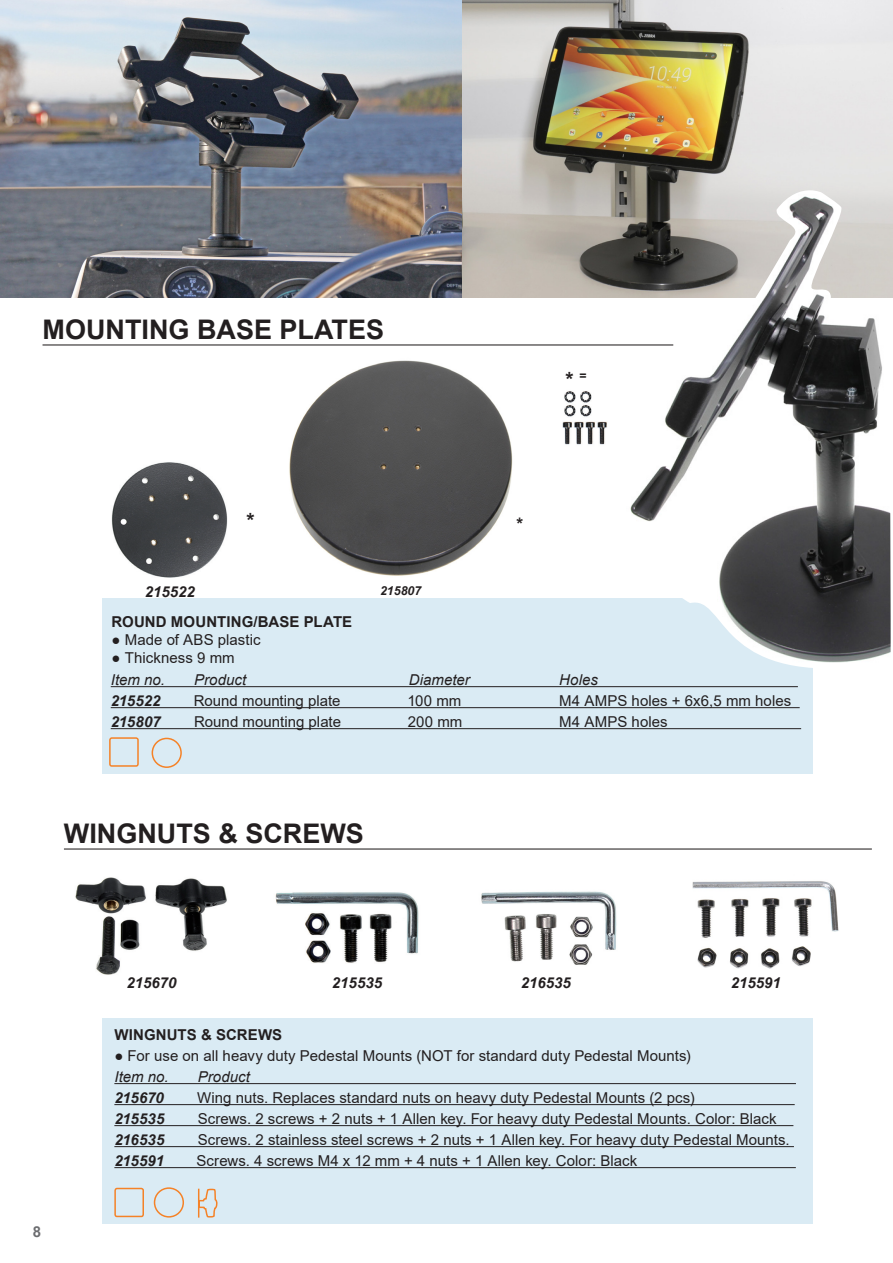
<style>
.page{position:relative;width:893px;height:1263px;background:#fff}
.page>*{position:absolute;margin:0;border:0;box-sizing:border-box;transform-origin:0 0}
.Underrubrik_sida{font:700 27px "Arial";color:#231f20}
.Sidrubrik{font:700 21px "Arial";color:#231f20}
.Sidrubrik-2{font:700 17.25px "Arial";color:#231f20}
.Brödtext{font:15px "Arial";letter-spacing:.005em;color:#231f20}
.Brödtext-2{font:italic 700 15px "Arial";color:#231f20}
.Brödtext-3{font:italic 15px "Arial";color:#231f20}
.Brödtext-4{font:700 15px "Arial";letter-spacing:.005em;color:#231f20}
.t1{font:700 15px "Arial";color:#6c6d70}
.t2{font:italic 700 12.3px "Arial";color:#231f20}
</style>
<div class="page">
<img style="left:0;top:0;width:893px;height:298px">
<div style="left:102px;top:598px;width:710px;height:176px;background:#daebf4"></div>
<hr style="left:111px;top:686px;width:687px;height:1px;background:#231f20">
<hr style="left:111px;top:707px;width:689px;height:1px;background:#231f20">
<hr style="left:111px;top:728px;width:690px;height:1px;background:#231f20">
<div style="left:109px;top:737px;width:30px;height:30px;border:2px solid #f58227;border-radius:2px"></div>
<div style="left:152px;top:738px;width:30px;height:30px;border:2px solid #f58227;border-radius:50%"></div>
<div style="left:102px;top:1018px;width:710px;height:206px;background:#daebf4"></div>
<img style="left:75px;top:877px;width:152px;height:98px">
<img style="left:275px;top:892px;width:144px;height:71px">
<hr style="left:64px;top:848px;width:808px;height:1px;background:#231f20">
<hr style="left:114px;top:1083px;width:682px;height:1px;background:#231f20">
<hr style="left:114px;top:1104px;width:681px;height:1px;background:#231f20">
<hr style="left:114px;top:1125px;width:679px;height:1px;background:#231f20">
<hr style="left:114px;top:1146px;width:680px;height:1px;background:#231f20">
<hr style="left:114px;top:1167px;width:682px;height:1px;background:#231f20">
<svg style="left:198px;top:1188px;width:20px;height:30px"></svg>
<img style="left:481px;top:891px;width:136px;height:74px">
<div style="left:114px;top:1188px;width:30px;height:29px;border:2px solid #f58227;border-radius:2px"></div>
<div style="left:154px;top:1187px;width:30px;height:30px;border:2px solid #f58227;border-radius:50%"></div>
<img style="left:692px;top:881px;width:147px;height:88px">
<img style="left:289px;top:360px;width:224px;height:216px">
<img style="left:564px;top:391px;width:28px;height:26px">
<img style="left:562px;top:421px;width:45px;height:24px">
<hr style="left:43px;top:344px;width:630px;height:1px;background:#231f20">
<img style="left:111px;top:462px;width:117px;height:116px">
<img style="left:617px;top:190px;width:276px;height:487px">
<p class="Underrubrik_sida" style="left:43px;top:310px;width:343px">MOUNTING BASE PLATES</p>
<p class="Brödtext-2" style="left:145px;top:582px;width:52px">215522</p>
<p class="Sidrubrik" style="left:247px;top:506px;width:10px">*</p>
<p class="Brödtext-4" style="left:112px;top:611px;width:242px">ROUND MOUNTING/BASE PLATE</p>
<p class="Brödtext" style="left:112px;top:629px;width:151px">● Made of ABS plastic</p>
<p class="Brödtext" style="left:112px;top:647px;width:125px">● Thickness 9 mm</p>
<p class="t2" style="left:380px;top:583px;width:43px">215807</p>
<p class="Sidrubrik" style="left:565px;top:365px;width:23px">* <sup>=</sup></p>
<p class="Sidrubrik-2" style="left:516px;top:511px;width:8px">*</p>
<p class="Brödtext-3" style="left:111px;top:670px;width:56px">Item no.</p>
<p class="Brödtext-3" style="left:194px;top:670px;width:54px">Product</p>
<p class="Brödtext-3" style="left:409px;top:670px;width:62px">Diameter</p>
<p class="Brödtext-3" style="left:559px;top:670px;width:40px">Holes</p>
<p class="Brödtext-2" style="left:111px;top:691px;width:51px">215522</p>
<p class="Brödtext" style="left:194px;top:690px;width:148px">Round mounting plate</p>
<p class="Brödtext" style="left:407px;top:690px;width:56px">100 mm</p>
<p class="Brödtext" style="left:559px;top:690px;width:234px">M4 AMPS holes + 6x6,5 mm holes</p>
<p class="Brödtext-2" style="left:111px;top:712px;width:52px">215807</p>
<p class="Brödtext" style="left:194px;top:711px;width:148px">Round mounting plate</p>
<p class="Brödtext" style="left:408px;top:711px;width:56px">200 mm</p>
<p class="Brödtext" style="left:559px;top:711px;width:110px">M4 AMPS holes</p>
<p class="Underrubrik_sida" style="left:64px;top:814px;width:301px">WINGNUTS &amp; SCREWS</p>
<p class="Brödtext-2" style="left:126px;top:972px;width:52px">215670</p>
<p class="Brödtext-2" style="left:332px;top:972px;width:52px">215535</p>
<p class="Brödtext-2" style="left:521px;top:972px;width:52px">216535</p>
<p class="Brödtext-2" style="left:731px;top:972px;width:52px">215591</p>
<p class="t1" style="left:33px;top:1221px;width:10px">8</p>
<p class="Brödtext-4" style="left:114px;top:1024px;width:169px">WINGNUTS &amp; SCREWS</p>
<p class="Brödtext" style="left:114px;top:1045px;width:578px">● For use on all heavy duty Pedestal Mounts (NOT for standard duty Pedestal Mounts)</p>
<p class="Brödtext-3" style="left:114px;top:1067px;width:56px">Item no.</p>
<p class="Brödtext-3" style="left:198px;top:1067px;width:54px">Product</p>
<p class="Brödtext-2" style="left:114px;top:1088px;width:51px">215670</p>
<p class="Brödtext" style="left:197px;top:1087px;width:499px">Wing nuts. Replaces standard nuts on heavy duty Pedestal Mounts (2 pcs)</p>
<p class="Brödtext-2" style="left:114px;top:1109px;width:52px">215535</p>
<p class="Brödtext" style="left:198px;top:1108px;width:580px">Screws. 2 screws + 2 nuts + 1 Allen key. For heavy duty Pedestal Mounts. Color: Black</p>
<p class="Brödtext-2" style="left:114px;top:1130px;width:52px">216535</p>
<p class="Brödtext" style="left:198px;top:1129px;width:593px">Screws. 2 stainless steel screws + 2 nuts + 1 Allen key. For heavy duty Pedestal Mounts.</p>
<p class="Brödtext-2" style="left:114px;top:1151px;width:51px">215591</p>
<p class="Brödtext" style="left:197px;top:1150px;width:442px">Screws. 4 screws M4 x 12 mm + 4 nuts + 1 Allen key. Color: Black</p>
</div>
